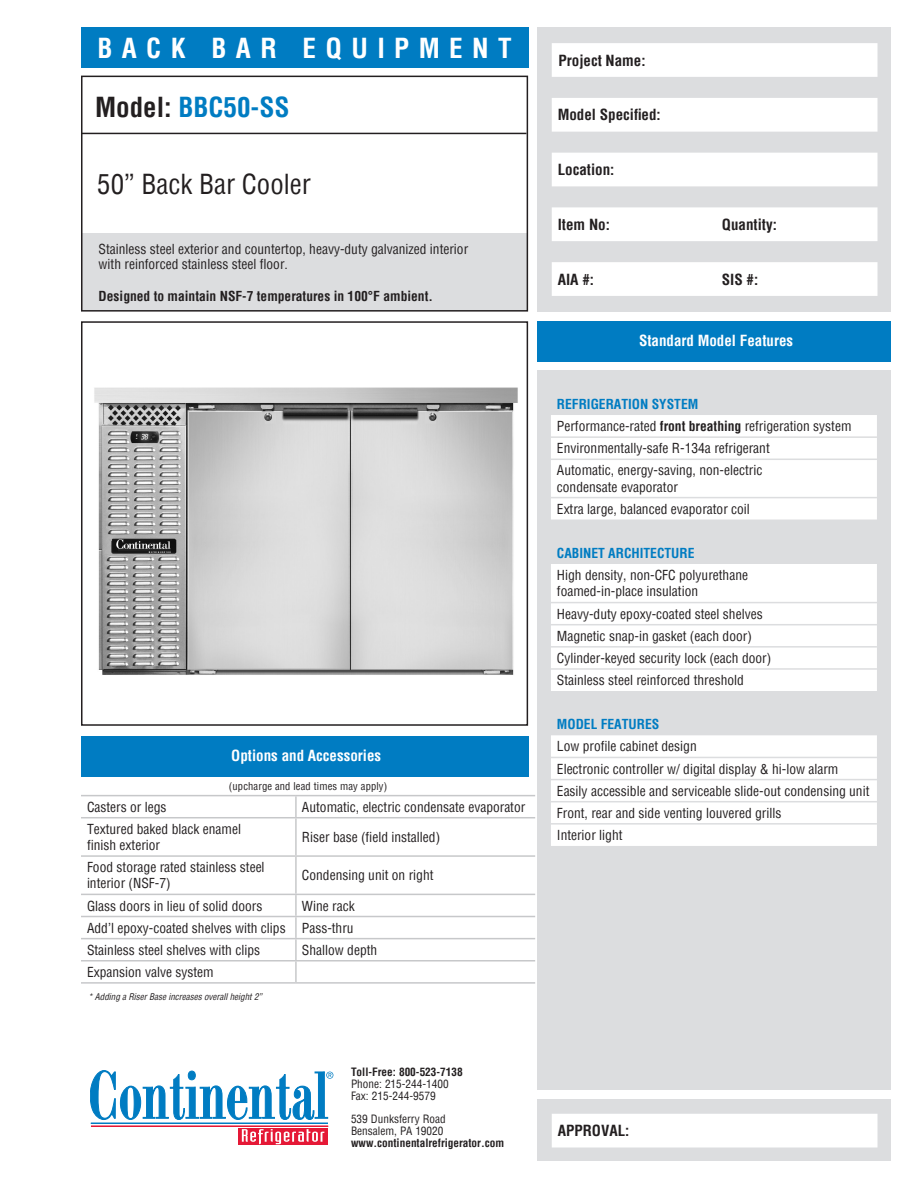
<style>
.page{position:relative;width:918px;height:1188px;background:#fff}
.page>*{position:absolute;margin:0;border:0;box-sizing:border-box;transform-origin:0 0}
.t1{font:700 condensed 27px "Helvetica";letter-spacing:.35em;color:#fff}
.t2{font:condensed 27px "Helvetica";color:#231f20}
.t3{font:700 condensed 27px "Helvetica";color:#007cc2}
.t4{font:700 condensed 15px "Helvetica";color:#231f20}
.t5{font:700 condensed 15px "Helvetica";color:#fff}
.t6{font:condensed 13.5px "Helvetica";color:#231f20}
.t7{font:700 condensed 13.5px "Helvetica";color:#007cc2}
.t8{font:700 condensed 13.5px "Helvetica";color:#231f20}
.t9{font:condensed 11.25px "Helvetica";color:#231f20}
.t10{font:700 condensed 11.25px "Helvetica";color:#231f20}
.t11{font:condensed 10.5px "Helvetica";letter-spacing:.015em;color:#231f20}
.t12{font:italic condensed 9px "Helvetica";color:#231f20}
.s1{color:#231f20}
.s2{font-weight:700}
</style>
<div class="page">
<div style="left:538px;top:1099px;width:353px;height:62px;background:#dcdddf"></div>
<div style="left:81px;top:233px;width:446px;height:77px;background:#dcdddf"></div>
<div style="left:81px;top:321px;width:447px;height:405px;border:2px solid #231f20"></div>
<div style="left:538px;top:321px;width:353px;height:40px;background:#007cc2"></div>
<div style="left:538px;top:370px;width:353px;height:720px;background:#dcdddf"></div>
<div style="left:538px;top:27px;width:353px;height:285px;background:#dcdddf"></div>
<hr style="left:91px;top:1123px;width:237px;height:1px;background:#007cc2">
<hr style="left:91px;top:1126px;width:237px;height:1px;background:#e51836">
<svg style="left:238px;top:1128px;width:90px;height:17px"></svg>
<svg style="left:242px;top:1129px;width:82px;height:15px"></svg>
<svg style="left:90px;top:1070px;width:243px;height:50px"></svg>
<svg style="left:552px;top:43px;width:326px;height:253px;fill:#fff"></svg>
<div style="left:81px;top:76px;width:447px;height:236px;border:2px solid #231f20"></div>
<div style="left:81px;top:27px;width:447px;height:40px;background:#007cc2"></div>
<div style="left:552px;top:1114px;width:326px;height:34px;background:#fff"></div>
<div style="left:81px;top:736px;width:447px;height:40px;background:#007cc2"></div>
<hr style="left:81px;top:133px;width:445px;height:1px;background:#231f20">
<img style="left:94px;top:387px;width:424px;height:288px">
<hr style="left:296px;top:795px;width:239px;height:1px;background:#c7c8ca">
<hr style="left:296px;top:817px;width:239px;height:1px;background:#c7c8ca">
<hr style="left:296px;top:855px;width:239px;height:2px;background:#c7c8ca">
<hr style="left:81px;top:894px;width:215px;height:1px;background:#c7c8ca">
<hr style="left:296px;top:894px;width:239px;height:1px;background:#c7c8ca">
<hr style="left:81px;top:916px;width:215px;height:1px;background:#c7c8ca">
<hr style="left:296px;top:916px;width:239px;height:1px;background:#c7c8ca">
<hr style="left:81px;top:938px;width:215px;height:1px;background:#c7c8ca">
<hr style="left:296px;top:938px;width:239px;height:1px;background:#c7c8ca">
<hr style="left:81px;top:960px;width:215px;height:2px;background:#c7c8ca">
<hr style="left:81px;top:982px;width:215px;height:2px;background:#c7c8ca">
<hr style="left:81px;top:795px;width:215px;height:1px;background:#c7c8ca">
<hr style="left:295px;top:796px;width:2px;height:21px;background:#c7c8ca">
<hr style="left:81px;top:817px;width:215px;height:1px;background:#c7c8ca">
<hr style="left:295px;top:818px;width:2px;height:37px;background:#c7c8ca">
<hr style="left:81px;top:855px;width:215px;height:2px;background:#c7c8ca">
<hr style="left:295px;top:857px;width:2px;height:37px;background:#c7c8ca">
<hr style="left:295px;top:895px;width:2px;height:21px;background:#c7c8ca">
<hr style="left:295px;top:917px;width:2px;height:21px;background:#c7c8ca">
<hr style="left:295px;top:939px;width:2px;height:21px;background:#c7c8ca">
<hr style="left:296px;top:960px;width:239px;height:2px;background:#c7c8ca">
<hr style="left:295px;top:962px;width:2px;height:20px;background:#c7c8ca">
<hr style="left:296px;top:982px;width:239px;height:2px;background:#c7c8ca">
<div style="left:551px;top:415px;width:326px;height:44px;background:#fff"></div>
<svg style="left:551px;top:460px;width:326px;height:386px;fill:#fff"></svg>
<svg style="left:551px;top:520px;width:326px;height:193px;fill:#fff"></svg>
<hr style="left:551px;top:602px;width:326px;height:1px;background:#dcdddf">
<hr style="left:551px;top:624px;width:326px;height:1px;background:#dcdddf">
<hr style="left:551px;top:436px;width:326px;height:2px;background:#dcdddf">
<hr style="left:551px;top:497px;width:326px;height:1px;background:#dcdddf">
<hr style="left:551px;top:757px;width:326px;height:1px;background:#dcdddf">
<hr style="left:551px;top:779px;width:326px;height:1px;background:#dcdddf">
<hr style="left:551px;top:801px;width:326px;height:1px;background:#dcdddf">
<hr style="left:551px;top:823px;width:326px;height:2px;background:#dcdddf">
<hr style="left:551px;top:646px;width:326px;height:2px;background:#dcdddf">
<hr style="left:551px;top:668px;width:326px;height:2px;background:#dcdddf">
<p class="t1" style="left:97px;top:30px;width:416px">BACK BAR EQUIPMENT</p>
<p class="t3" style="left:95px;top:89px;width:196px"><span class="s1">Model:</span> BBC50-SS</p>
<p class="t2" style="left:97px;top:167px;width:215px">50” Back Bar Cooler</p>
<p class="t6" style="left:99px;top:240px;width:371px">Stainless steel exterior and countertop, heavy-duty galvanized interior</p>
<p class="t6" style="left:99px;top:255px;width:191px">with reinforced stainless steel floor.</p>
<p class="t8" style="left:99px;top:287px;width:336px">Designed to maintain NSF-7 temperatures in 100°F ambient.</p>
<p class="t5" style="left:231px;top:746px;width:151px">Options and Accessories</p>
<p class="t11" style="left:229px;top:779px;width:160px">(upcharge and lead times may apply)</p>
<p class="t6" style="left:87px;top:798px;width:81px">Casters or legs</p>
<p class="t6" style="left:302px;top:798px;width:225px">Automatic, electric condensate evaporator</p>
<p class="t6" style="left:87px;top:820px;width:156px">Textured baked black enamel</p>
<p class="t6" style="left:87px;top:836px;width:75px">finish exterior</p>
<p class="t6" style="left:302px;top:828px;width:140px">Riser base (field installed)</p>
<p class="t6" style="left:87px;top:859px;width:179px">Food storage rated stainless steel</p>
<p class="t6" style="left:87px;top:875px;width:85px">interior (NSF-7)</p>
<p class="t6" style="left:302px;top:867px;width:133px">Condensing unit on right</p>
<p class="t6" style="left:87px;top:897px;width:177px">Glass doors in lieu of solid doors</p>
<p class="t6" style="left:302px;top:897px;width:54px">Wine rack</p>
<p class="t6" style="left:87px;top:919px;width:200px">Add’l epoxy-coated shelves with clips</p>
<p class="t6" style="left:302px;top:919px;width:53px">Pass-thru</p>
<p class="t6" style="left:87px;top:941px;width:175px">Stainless steel shelves with clips</p>
<p class="t6" style="left:302px;top:941px;width:77px">Shallow depth</p>
<p class="t6" style="left:87px;top:963px;width:128px">Expansion valve system</p>
<p class="t12" style="left:88px;top:990px;width:175px">* Adding a Riser Base increases overall height 2”</p>
<p class="t10" style="left:351px;top:1065px;width:113px">Toll-Free: 800-523-7138</p>
<p class="t9" style="left:351px;top:1077px;width:99px">Phone: 215-244-1400</p>
<p class="t9" style="left:351px;top:1089px;width:86px">Fax: 215-244-9579</p>
<p class="t9" style="left:351px;top:1112px;width:96px">539 Dunksferry Road</p>
<p class="t9" style="left:351px;top:1124px;width:94px">Bensalem, PA 19020</p>
<p class="t10" style="left:351px;top:1135px;width:155px">www.continentalrefrigerator.com</p>
<p class="t4" style="left:559px;top:50px;width:89px">Project Name:</p>
<p class="t4" style="left:558px;top:105px;width:104px">Model Specified:</p>
<p class="t4" style="left:558px;top:160px;width:58px">Location:</p>
<p class="t4" style="left:558px;top:215px;width:54px">Item No:</p>
<p class="t4" style="left:722px;top:215px;width:57px">Quantity:</p>
<p class="t4" style="left:558px;top:269px;width:38px">AIA #:</p>
<p class="t4" style="left:722px;top:269px;width:38px">SIS #:</p>
<p class="t5" style="left:639px;top:331px;width:156px">Standard Model Features</p>
<p class="t7" style="left:557px;top:395px;width:143px">REFRIGERATION SYSTEM</p>
<p class="t6" style="left:557px;top:417px;width:296px">Performance-rated <span class="s2">front breathing</span> refrigeration system</p>
<p class="t6" style="left:557px;top:440px;width:214px">Environmentally-safe R-134a refrigerant</p>
<p class="t6" style="left:557px;top:462px;width:207px">Automatic, energy-saving, non-electric</p>
<p class="t6" style="left:557px;top:478px;width:123px">condensate evaporator</p>
<p class="t6" style="left:557px;top:500px;width:195px">Extra large, balanced evaporator coil</p>
<p class="t7" style="left:557px;top:544px;width:139px">CABINET ARCHITECTURE</p>
<p class="t6" style="left:557px;top:566px;width:193px">High density, non-CFC polyurethane</p>
<p class="t6" style="left:557px;top:583px;width:143px">foamed-in-place insulation</p>
<p class="t6" style="left:557px;top:605px;width:207px">Heavy-duty epoxy-coated steel shelves</p>
<p class="t6" style="left:557px;top:627px;width:196px">Magnetic snap-in gasket (each door)</p>
<p class="t6" style="left:557px;top:649px;width:216px">Cylinder-keyed security lock (each door)</p>
<p class="t6" style="left:557px;top:671px;width:189px">Stainless steel reinforced threshold</p>
<p class="t7" style="left:557px;top:715px;width:104px">MODEL FEATURES</p>
<p class="t6" style="left:557px;top:738px;width:141px">Low profile cabinet design</p>
<p class="t6" style="left:557px;top:760px;width:283px">Electronic controller w/ digital display &amp; hi-low alarm</p>
<p class="t6" style="left:557px;top:782px;width:314px">Easily accessible and serviceable slide-out condensing unit</p>
<p class="t6" style="left:557px;top:804px;width:226px">Front, rear and side venting louvered grills</p>
<p class="t6" style="left:557px;top:826px;width:67px">Interior light</p>
<p class="t4" style="left:558px;top:1121px;width:73px">APPROVAL:</p>
</div>
